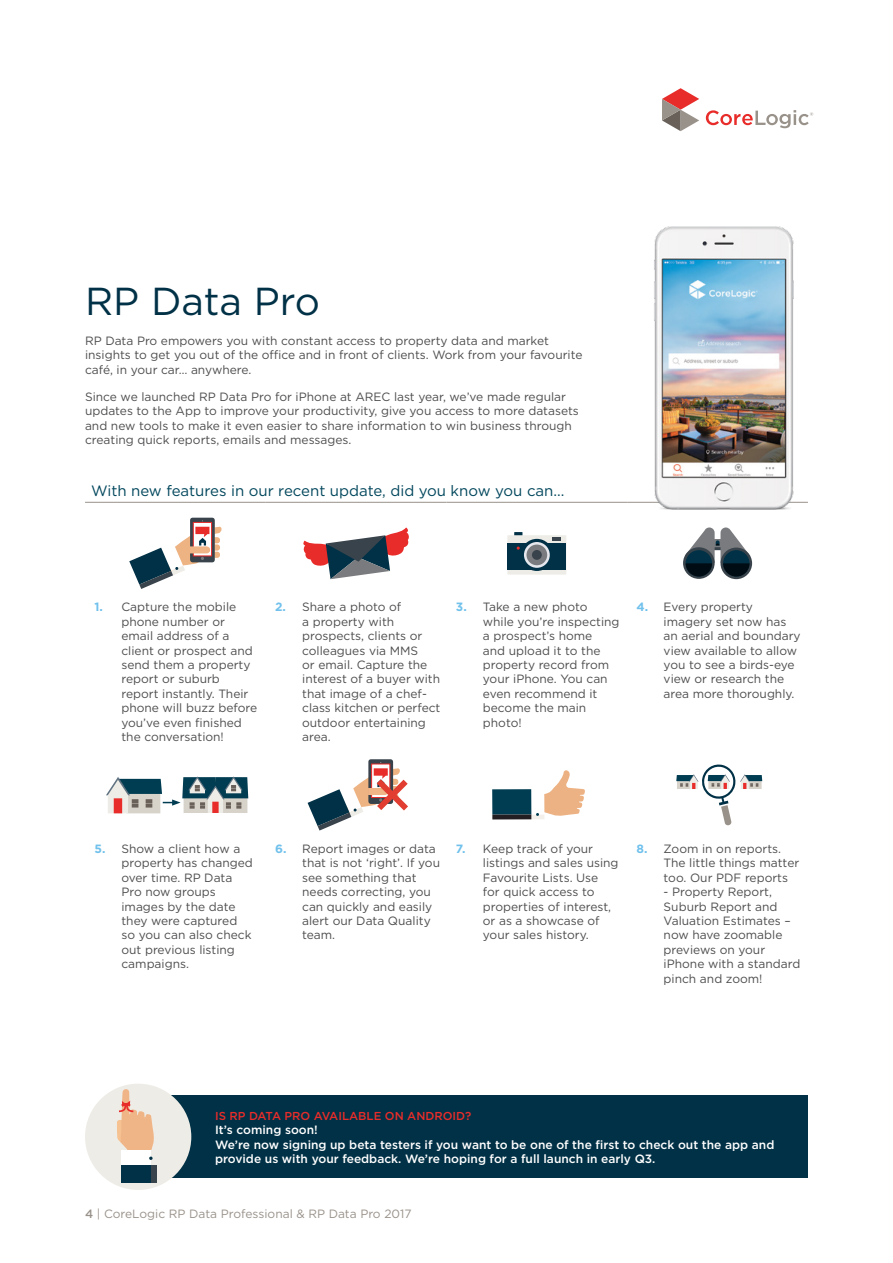
<style>
.page{position:relative;width:893px;height:1263px;background:#fff}
.page>*{position:absolute;margin:0;border:0;box-sizing:border-box;transform-origin:0 0}
.t1{font:39px "Gotham";color:#003146}
.t2{font:15px "Gotham";color:#00465c}
.t3{font:12px/14.4px "Gotham";color:#4d4d4f}
.t4{font:500 12px/14.4px "Gotham";color:#fff}
.t5{font:12px "Gotham";color:#99928a}
.t6{font:500 11.55px "Gotham";color:#e82c2a}
.s1{font-weight:700;color:#70c1ec}
.s2{font-weight:500}
</style>
<div class="page">
<svg style="left:662px;top:88px;width:37px;height:43px"></svg>
<svg style="left:706px;top:110px;width:107px;height:18px"></svg>
<hr style="left:85px;top:502px;width:181px;height:1px;background:#99928a">
<hr style="left:266px;top:502px;width:180px;height:1px;background:#99928a">
<hr style="left:446px;top:502px;width:181px;height:1px;background:#99928a">
<div style="left:190px;top:518px;width:25px;height:44px;background:#39434b;border-radius:3px"></div>
<svg style="left:193px;top:522px;width:19px;height:5px"></svg>
<svg style="left:129px;top:527px;width:93px;height:62px"></svg>
<svg style="left:303px;top:527px;width:106px;height:52px"></svg>
<svg style="left:514px;top:532px;width:8px;height:3px"></svg>
<div style="left:507px;top:535px;width:59px;height:40px;background:#eeece6"></div>
<div style="left:507px;top:543px;width:59px;height:27px;background:#003146"></div>
<div style="left:521px;top:539px;width:32px;height:32px;background:#003146;border-radius:50%"></div>
<svg style="left:524px;top:542px;width:26px;height:26px"></svg>
<div style="left:526px;top:545px;width:21px;height:20px;background:#797b7e;border-radius:50%"></div>
<div style="left:532px;top:550px;width:10px;height:10px;background:#39434b;border-radius:50%"></div>
<svg style="left:552px;top:537px;width:8px;height:4px"></svg>
<svg style="left:683px;top:547px;width:32px;height:32px"></svg>
<svg style="left:720px;top:548px;width:32px;height:31px"></svg>
<svg style="left:685px;top:527px;width:65px;height:49px"></svg>
<svg style="left:106px;top:776px;width:142px;height:37px"></svg>
<div style="left:368px;top:759px;width:25px;height:45px;background:#39434b;border-radius:3px"></div>
<svg style="left:308px;top:762px;width:100px;height:68px"></svg>
<div style="left:531px;top:814px;width:13px;height:5px;background:#f3f0eb"></div>
<div style="left:492px;top:789px;width:39px;height:26px;background:#003d52"></div>
<div style="left:492px;top:814px;width:39px;height:5px;background:#231e21"></div>
<svg style="left:536px;top:770px;width:49px;height:46px"></svg>
<svg style="left:676px;top:764px;width:86px;height:61px"></svg>
<div style="left:138px;top:1095px;width:670px;height:83px;background:#003146"></div>
<div style="left:85px;top:1084px;width:106px;height:106px;background:#eeece6;border-radius:50%"></div>
<div style="left:122px;top:1150px;width:29px;height:15px;background:#fff"></div>
<div style="left:122px;top:1165px;width:29px;height:18px;background:#003146"></div>
<div style="left:151px;top:1165px;width:5px;height:18px;background:#39434b"></div>
<svg style="left:117px;top:1089px;width:37px;height:71px"></svg>
<img style="left:596px;top:226px;width:212px;height:284px">
<h1 class="t1" style="left:85px;top:277px;width:237px">RP Data Pro</h1>
<p class="t3" style="left:85px;top:333px;width:499px">RP Data Pro empowers you with constant access to property data and market insights to get you out of the office and in front of clients. Work from your favourite café, in your car… anywhere.</p>
<p class="t3" style="left:85px;top:389px;width:495px">Since we launched RP Data Pro for iPhone at AREC last year, we’ve made regular updates to the App to improve your productivity, give you access to more datasets and new tools to make it even easier to share information to win business through creating quick reports, emails and messages.</p>
<p class="t2" style="left:91px;top:481px;width:475px">With new features in our recent update, did you know you can...</p>
<p class="t3" style="left:121px;top:600px;width:137px;text-indent:-27px"><span class="s1">1.</span> Capture the mobile phone number or email address of a client or prospect and send them a property report or suburb report instantly. Their phone will buzz before you’ve even finished the conversation!</p>
<p class="t3" style="left:302px;top:600px;width:140px;text-indent:-27px"><span class="s1">2.</span> Share a photo of<br>a property with prospects, clients or colleagues via MMS<br>or email. Capture the interest of a buyer with that image of a chef&shy;class kitchen or perfect outdoor entertaining area.</p>
<p class="t3" style="left:483px;top:600px;width:138px;text-indent:-27px"><span class="s1">3.</span> Take a new photo while you’re inspecting a prospect’s home<br>and upload it to the property record from your iPhone. You can even recommend it become the main photo!</p>
<p class="t3" style="left:664px;top:600px;width:138px;text-indent:-27px"><span class="s1">4.</span> Every property imagery set now has an aerial and boundary view available to allow you to see a birds-eye view or research the area more thoroughly.</p>
<p class="t3" style="left:121px;top:841px;width:133px;text-indent:-27px"><span class="s1">5.</span> Show a client how a property has changed over time. RP Data<br>Pro now groups images by the date they were captured so you can also check out previous listing campaigns.</p>
<p class="t3" style="left:302px;top:841px;width:139px;text-indent:-27px"><span class="s1">6.</span> Report images or data that is not ‘right’. If you see something that needs correcting, you can quickly and easily alert our Data Quality team.</p>
<p class="t3" style="left:483px;top:841px;width:137px;text-indent:-27px"><span class="s1">7.</span> Keep track of your listings and sales using<br>Favourite Lists. Use<br>for quick access to properties of interest, or as a showcase of your sales history.</p>
<p class="t3" style="left:664px;top:841px;width:137px;text-indent:-27px"><span class="s1">8.</span> Zoom in on reports.<br>The little things matter too. Our PDF reports</p>
<p class="t3" style="left:664px;top:884px;width:138px">- Property Report,<br>Suburb Report and<br>Valuation Estimates – now have zoomable previews on your iPhone with a standard pinch and zoom!</p>
<p class="t6" style="left:215px;top:1108px;width:258px">IS RP DATA PRO AVAILABLE ON ANDROID?</p>
<p class="t4" style="left:215px;top:1123px;width:561px">It’s coming soon!<br>We’re now signing up beta testers if you want to be one of the first to check out the app and provide us with your feedback. We’re hoping for a full launch in early Q3.</p>
<p class="t5" style="left:85px;top:1205px;width:328px"><span class="s2">4</span> | CoreLogic RP Data Professional &amp; RP Data Pro 2017</p>
</div>
